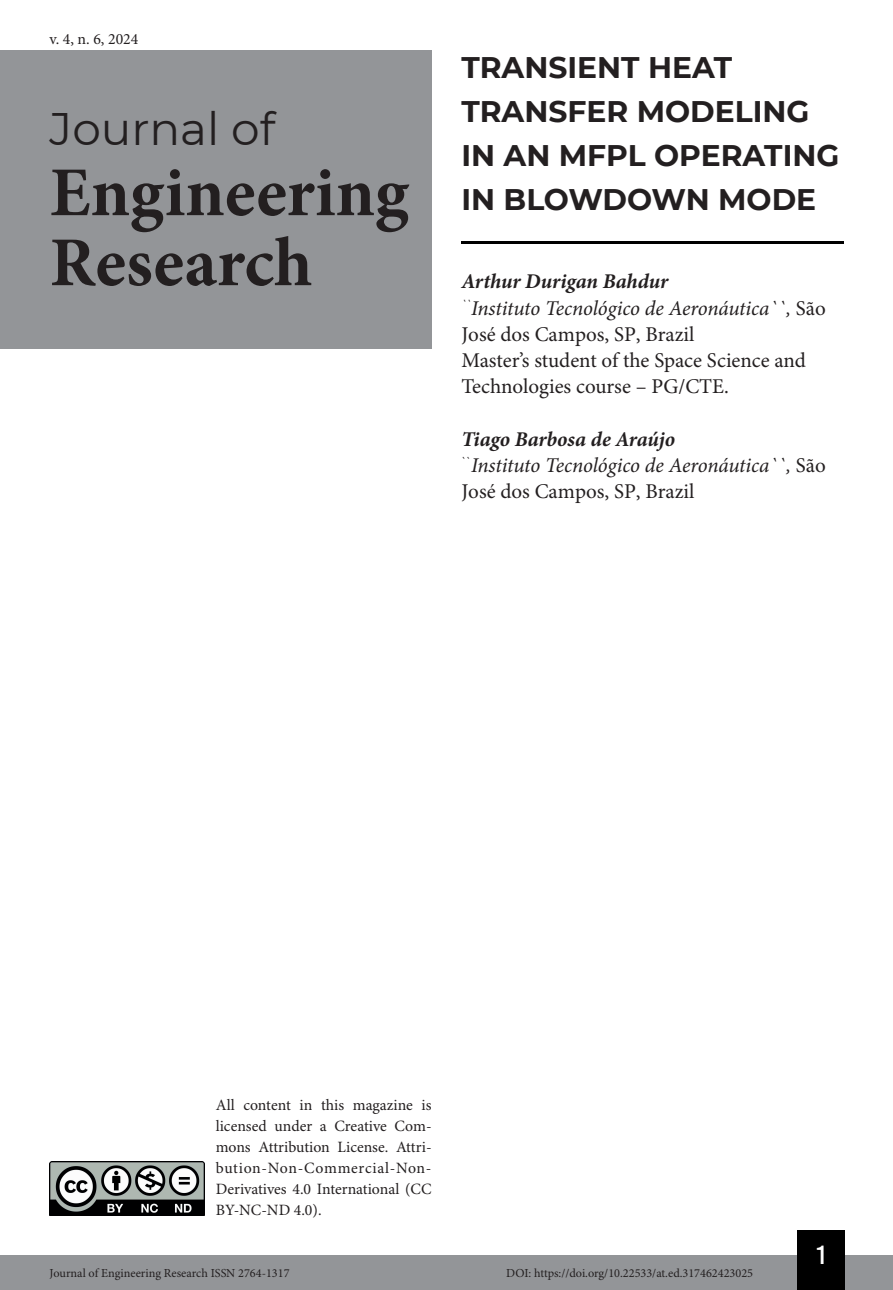
<style>
.page{position:relative;width:893px;height:1290px;background:#fff}
.page>*{position:absolute;margin:0;border:0;box-sizing:border-box;transform-origin:0 0}
.t1{font:700 70px/70px "Minion Pro";color:#231f20}
.t2{font:45.5px "Montserrat";color:#231f20}
.t3{font:700 29.75px/43.8px "Montserrat";color:#231f20}
.t4{font:26.25px "Bebas Kai";color:#fff}
.t5{font:21px/26.2px "Minion Pro";color:#231f20}
.t6{font:italic 21px/26.2px "Minion Pro";letter-spacing:-.01em;color:#231f20}
.t7{font:15.75px/21px "Minion Pro";color:#231f20;text-align:justify}
.t8{font:12.25px "Minion Pro";color:#231f20}
.s1{font-weight:700;font-style:italic}
.s2{font-style:italic}
.s3{font-weight:700}
.s4{font-style:normal}
</style>
<div class="page">
<div style="left:0;top:1255px;width:893px;height:35px;background:#939598"></div>
<div style="left:797px;top:1230px;width:48px;height:60px;background:#000"></div>
<img style="left:50px;top:1161px;width:154px;height:54px">
<div style="left:0;top:50px;width:432px;height:298px;background:#939598"></div>
<hr style="left:461px;top:241px;width:382px;height:3px;background:#000">
<p class="t7" style="left:50px;top:29px;width:90px">v. 4, n. 6, 2024</p>
<h2 class="t2" style="left:50px;top:98px;width:227px">Journal of</h2>
<h1 class="t1" style="left:50px;top:157px;width:361px">Engineering<br>Research</h1>
<h3 class="t3" style="left:461px;top:44px;width:380px">TRANSIENT HEAT<br>TRANSFER MODELING<br>IN AN MFPL OPERATING<br>IN BLOWDOWN MODE</h3>
<h3 class="t5" style="left:461px;top:269px;width:366px"><span class="s1">Arthur Durigan Bahdur<br></span><sup>``</sup><span class="s2">Instituto Tecnológico de Aeronáutica``,</span> São José dos Campos, SP, Brazil<br>Master’s student of the Space Science and Technologies course – PG/CTE.</h3>
<h3 class="t6" style="left:461px;top:426px;width:366px"><span class="s3">Tiago Barbosa de Araújo<br></span><sup>``</sup>Instituto Tecnológico de Aeronáutica``, <span class="s4">São<br>José dos Campos, SP, Brazil</span></h3>
<p class="t7" style="left:216px;top:1095px;width:217px">All content in this magazine is licensed under a Creative Com&shy;mons Attribution License. Attri&shy;bution-Non-Commercial-Non-Derivatives 4.0 International (CC BY-NC-ND 4.0).</p>
<h3 class="t4" style="left:817px;top:1241px;width:10px">1</h3>
<p class="t8" style="left:50px;top:1266px;width:241px">Journal of Engineering Research ISSN 2764-1317</p>
<p class="t8" style="left:506px;top:1266px;width:248px">DOI: https://doi.org/10.22533/at.ed.317462423025</p>
</div>
